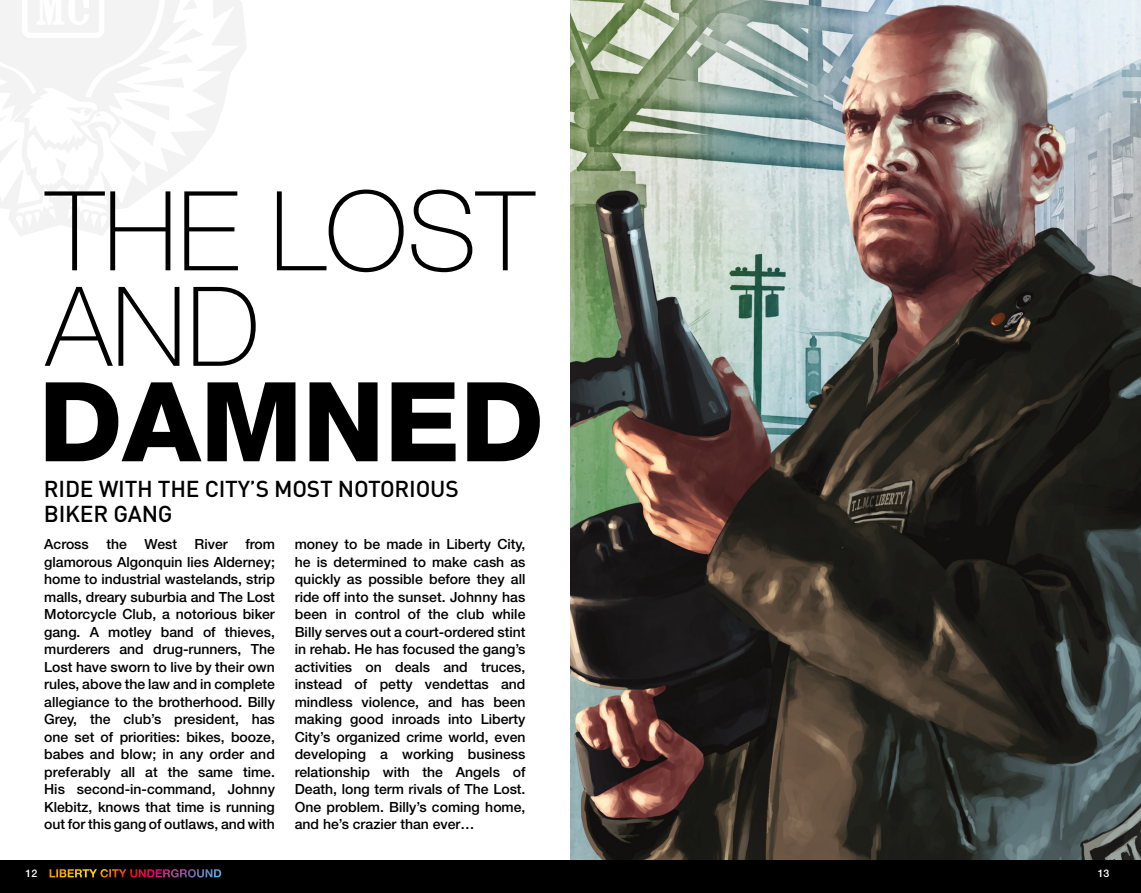
<style>
.page{position:relative;width:1141px;height:893px;background:#fff}
.page>*{position:absolute;margin:0;border:0;box-sizing:border-box;transform-origin:0 0}
.t1{font:100 110.42px/95.5px "Helvetica Neue";color:#000}
.t2{font:800 110.42px "Helvetica Neue";color:#000}
.t3{font:500 22.75px/24.5px "DIN";letter-spacing:-.01em;color:#000}
.t4{font:500 14px/17.5px "Helvetica Neue";color:#000;text-align:justify}
.t5{font:500 10.5px "Helvetica Neue";color:#fff}
</style>
<div class="page">
<svg style="left:0;top:0;width:246px;height:236px"></svg>
<svg style="left:0;top:0;width:204px;height:93px"></svg>
<img style="left:571px;top:0;width:570px;height:860px">
<div style="left:0;top:860px;width:1141px;height:33px;background:#000"></div>
<svg style="left:75px;top:869px;width:146px;height:8px"></svg>
<h1 class="t1" style="left:46px;top:183px;width:489px">THE LOST<br>AND</h1>
<h1 class="t2" style="left:39px;top:356px;width:507px">DAMNED</h1>
<h2 class="t3" style="left:44px;top:476px;width:416px">RIDE WITH THE CITY’S MOST NOTORIOUS<br>BIKER GANG</h2>
<p class="t4" style="left:44px;top:535px;width:46px">Across</p>
<p class="t4" style="left:106px;top:535px;width:22px">the</p>
<p class="t4" style="left:144px;top:535px;width:34px">West</p>
<p class="t4" style="left:195px;top:535px;width:35px">River</p>
<p class="t4" style="left:44px;top:535px;width:232px;text-indent:201px">from glamorous Algonquin lies Alderney; home to industrial wastelands, strip malls, dreary suburbia and The Lost Motorcycle Club, a notorious biker gang. A motley band of thieves, murderers and drug-runners, The Lost have sworn to live by their own rules, above the law and in complete allegiance to the brotherhood. Billy Grey, the club’s president, has one set of priorities: bikes, booze, babes and blow; in any order and preferably all at the same time.<br>His second-in-command, Johnny Klebitz, knows that time is running out for this gang of outlaws, and with</p>
<p class="t4" style="left:295px;top:535px;width:232px">money to be made in Liberty City, he is determined to make cash as quickly as possible before they all ride off into the sunset. Johnny has been in control of the club while Billy serves out a court-ordered stint in rehab. He has focused the gang’s activities on deals and truces, instead of petty vendettas and mindless violence, and has been making good inroads into Liberty City’s organized crime world, even developing a working business relationship with the Angels of Death, long term rivals of The Lost.<br>One problem. Billy’s coming home, and he’s crazier than ever…</p>
<p class="t5" style="left:26px;top:867px;width:13px">12</p>
<p class="t5" style="left:1098px;top:867px;width:13px">13</p>
</div>
